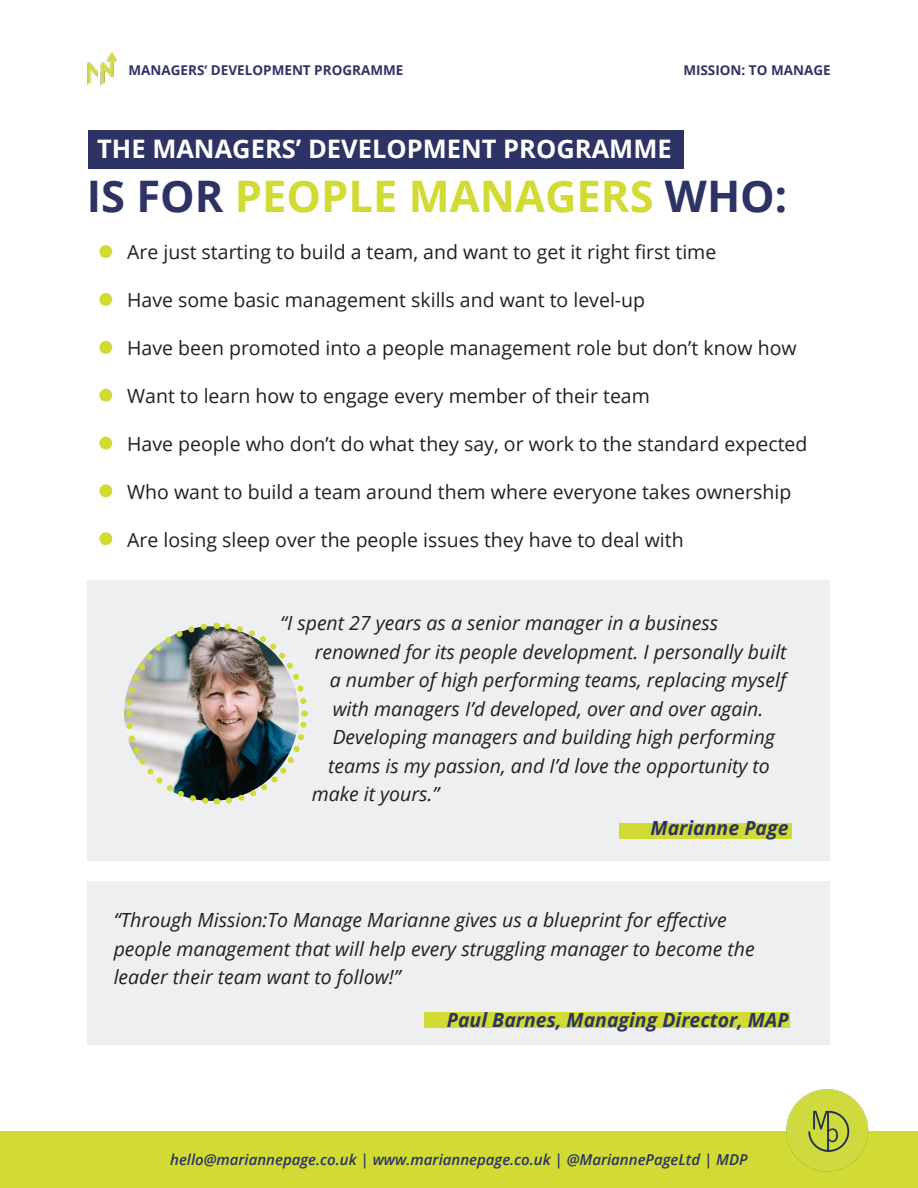
<style>
.page{position:relative;width:918px;height:1188px;background:#fff}
.page>*{position:absolute;margin:0;border:0;box-sizing:border-box;transform-origin:0 0}
.t1{font:700 43.5px "Open Sans";color:#d1db34}
.t2{font:700 25.5px "Open Sans";color:#fff}
.t3{font:italic 19.5px/28.5px "Open Sans";color:#231f20}
.t4{font:19.5px "Open Sans";color:#231f20}
.t5{font:italic 700 19.5px "Open Sans";color:#2d3364}
.t6{font:italic 600 15px "Open Sans";color:#2d3364}
.t7{font:700 13.5px "Open Sans";color:#2d3364}
.s1{color:#2d3364}
</style>
<div class="page">
<div style="left:0;top:1131px;width:918px;height:57px;background:#d1db34"></div>
<img style="left:786px;top:1089px;width:83px;height:83px">
<img style="left:86px;top:52px;width:32px;height:33px">
<div style="left:88px;top:580px;width:742px;height:281px;background:#edeff0"></div>
<div style="left:88px;top:881px;width:742px;height:164px;background:#edeff0"></div>
<div style="left:619px;top:823px;width:172px;height:16px;background:#d1db34"></div>
<div style="left:424px;top:1013px;width:365px;height:15px;background:#d1db34"></div>
<div style="left:99px;top:245px;width:13px;height:13px;background:#d1db34;border-radius:50%"></div>
<div style="left:99px;top:389px;width:13px;height:13px;background:#d1db34;border-radius:50%"></div>
<div style="left:99px;top:532px;width:13px;height:13px;background:#d1db34;border-radius:50%"></div>
<div style="left:99px;top:293px;width:13px;height:13px;background:#d1db34;border-radius:50%"></div>
<div style="left:99px;top:437px;width:13px;height:12px;background:#d1db34;border-radius:50%"></div>
<div style="left:99px;top:341px;width:13px;height:13px;background:#d1db34;border-radius:50%"></div>
<div style="left:99px;top:484px;width:13px;height:13px;background:#d1db34;border-radius:50%"></div>
<img style="left:124px;top:622px;width:185px;height:183px">
<div style="left:88px;top:130px;width:596px;height:38px;background:#2d3364"></div>
<p class="t7" style="left:129px;top:61px;width:276px">MANAGERS’ DEVELOPMENT PROGRAMME</p>
<p class="t7" style="left:683px;top:61px;width:149px">MISSION: TO MANAGE</p>
<p class="t2" style="left:97px;top:131px;width:576px">THE MANAGERS’ DEVELOPMENT PROGRAMME</p>
<p class="t1" style="left:87px;top:165px;width:702px"><span class="s1">IS FOR</span> PEOPLE MANAGERS <span class="s1">WHO:</span></p>
<p class="t4" style="left:127px;top:238px;width:591px">Are just starting to build a team, and want to get it right first time</p>
<p class="t4" style="left:127px;top:286px;width:519px">Have some basic management skills and want to level-up</p>
<p class="t4" style="left:127px;top:334px;width:671px">Have been promoted into a people management role but don’t know how</p>
<p class="t4" style="left:127px;top:382px;width:524px">Want to learn how to engage every member of their team</p>
<p class="t4" style="left:127px;top:430px;width:682px">Have people who don’t do what they say, or work to the standard expected</p>
<p class="t4" style="left:127px;top:478px;width:666px">Who want to build a team around them where everyone takes ownership</p>
<p class="t4" style="left:127px;top:526px;width:558px">Are losing sleep over the people issues they have to deal with</p>
<p class="t3" style="left:280px;top:608px;width:440px">“I spent 27 years as a senior manager in a business</p>
<p class="t3" style="left:315px;top:637px;width:473px">renowned for its people development. I personally built</p>
<p class="t3" style="left:330px;top:665px;width:458px">a number of high performing teams, replacing myself</p>
<p class="t3" style="left:333px;top:694px;width:432px">with managers I’d developed, over and over again.</p>
<p class="t3" style="left:333px;top:722px;width:444px">Developing managers and building high performing</p>
<p class="t3" style="left:328px;top:751px;width:443px">teams is my passion, and I’d love the opportunity to</p>
<p class="t3" style="left:312px;top:779px;width:129px">make it yours.”</p>
<p class="t5" style="left:651px;top:814px;width:140px">Marianne Page</p>
<p class="t3" style="left:114px;top:905px;width:643px">“Through Mission:To Manage Marianne gives us a blueprint for effective people management that will help every struggling manager to become the leader their team want to follow!”</p>
<p class="t5" style="left:447px;top:1006px;width:343px">Paul Barnes, Managing Director, MAP</p>
<p class="t6" style="left:170px;top:1149px;width:579px">hello@mariannepage.co.uk | www.mariannepage.co.uk | @MariannePageLtd | MDP</p>
</div>
